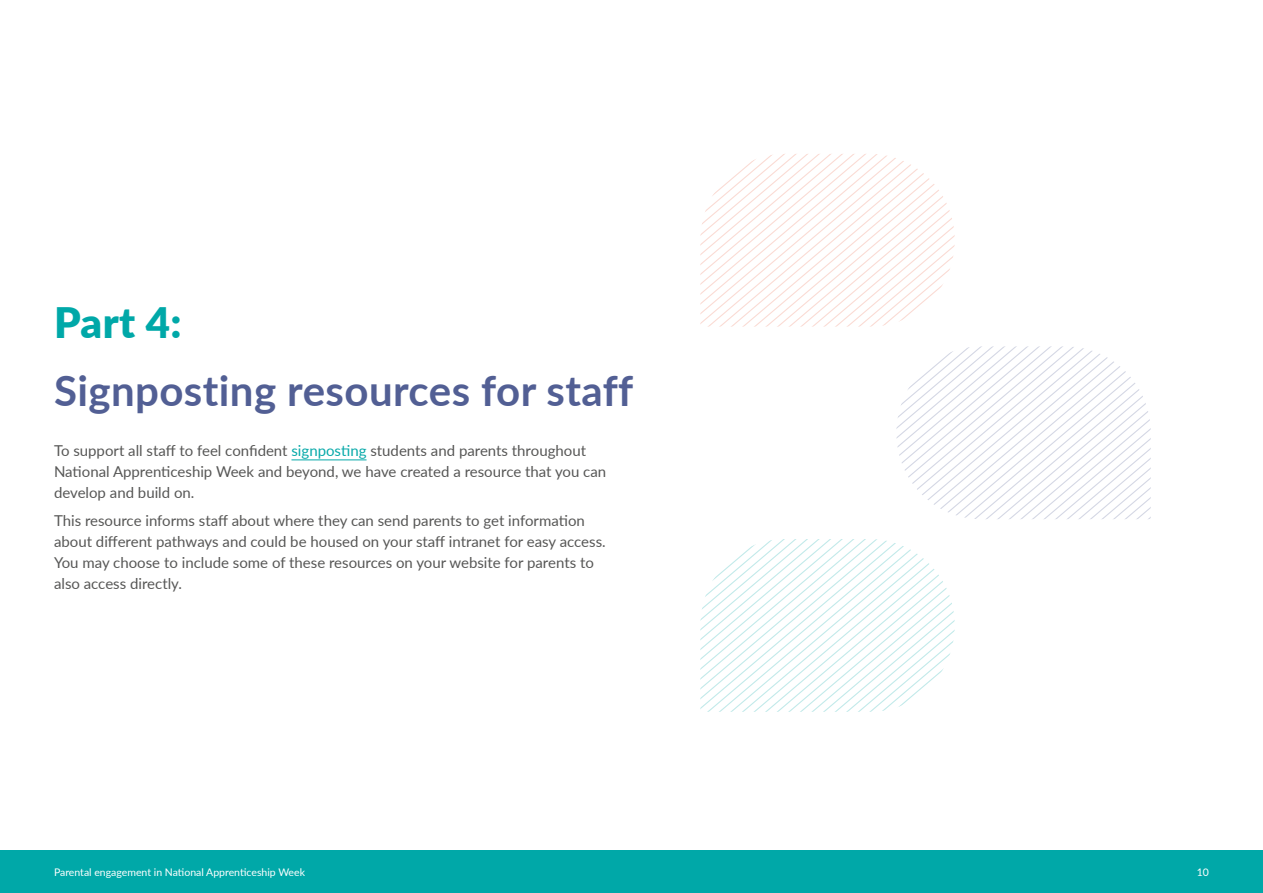
<style>
.page{position:relative;width:1263px;height:893px;background:#fff}
.page>*{position:absolute;margin:0;border:0;box-sizing:border-box;transform-origin:0 0}
.t1{font:700 42px "Lato";letter-spacing:.01em;color:#525f94}
.t2{font:900 42px "Lato";color:#00a8a8}
.t3{font:15px/21px "Lato";color:#575756}
.t4{font:10.5px "Lato";color:#fff}
.s1{color:#07a9a9}
</style>
<div class="page">
<div style="left:0;top:850px;width:1263px;height:43px;background:#00a8a8"></div>
<hr style="left:291px;top:460px;width:76px;height:1px;background:#07a9a9">
<svg style="left:700px;top:154px;width:255px;height:173px"></svg>
<svg style="left:700px;top:539px;width:255px;height:173px"></svg>
<svg style="left:896px;top:346px;width:255px;height:173px"></svg>
<h1 class="t2" style="left:54px;top:291px;width:129px">Part 4:</h1>
<h1 class="t1" style="left:54px;top:360px;width:581px">Signposting resources for staff</h1>
<p class="t3" style="left:54px;top:440px;width:554px">To support all staff to feel confident <span class="s1">signposting</span> students and parents throughout<br>National Apprenticeship Week and beyond, we have created a resource that you can develop and build on.</p>
<p class="t3" style="left:54px;top:509px;width:553px">This resource informs staff about where they can send parents to get information about different pathways and could be housed on your staff intranet for easy access.<br>You may choose to include some of these resources on your website for parents to also access directly.</p>
<p class="t4" style="left:54px;top:865px;width:253px">Parental engagement in National Apprenticeship Week</p>
<p class="t4" style="left:1197px;top:865px;width:14px">10</p>
</div>
